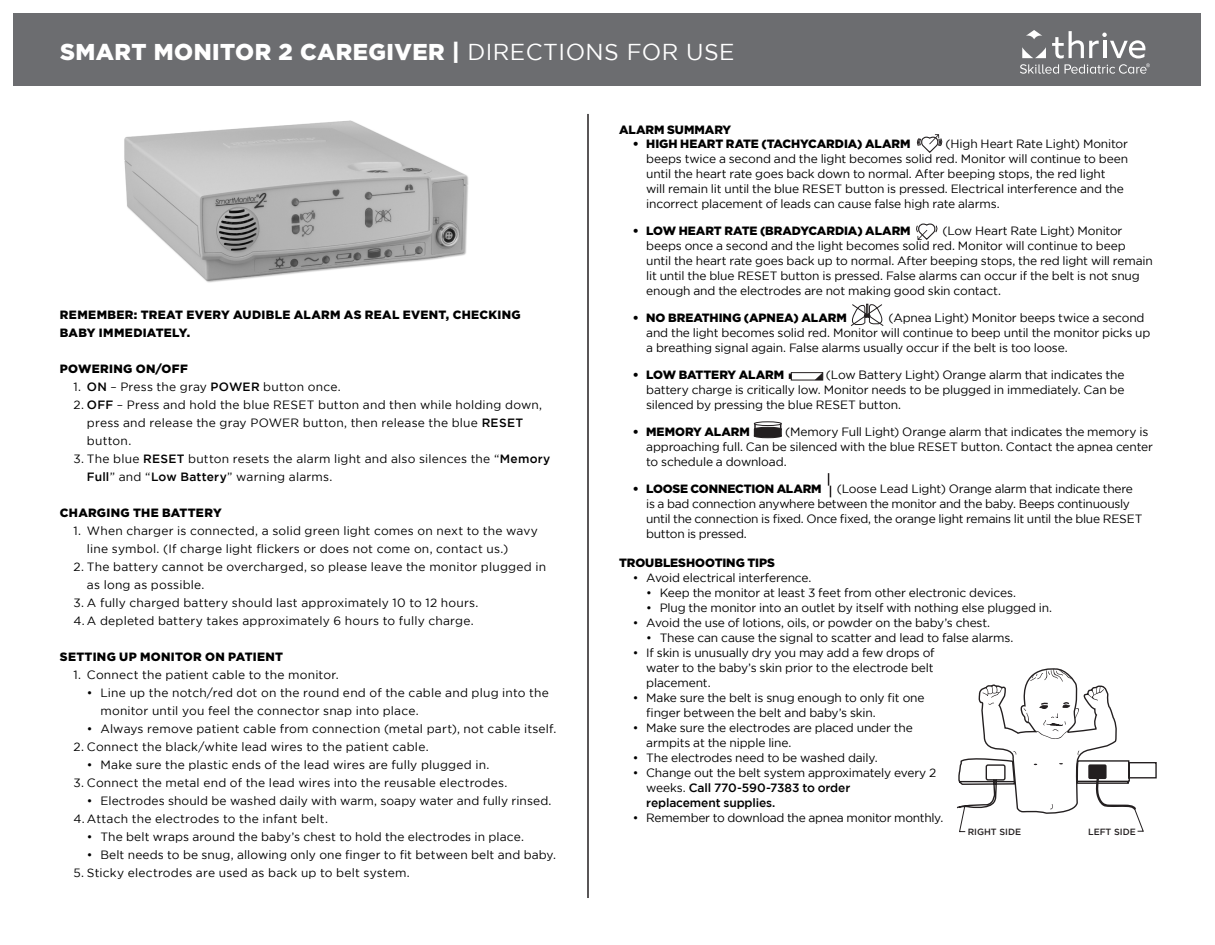
<style>
.page{position:relative;width:1215px;height:945px;background:#fff}
.page>*{position:absolute;margin:0;border:0;box-sizing:border-box;transform-origin:0 0}
.t1{font:900 22.95px "Gotham";letter-spacing:.02em;color:#fff}
.t2{font:12px/15px "Gotham";letter-spacing:-.01em;color:#000}
.t3{font:12px/18px "Gotham";letter-spacing:.015em;color:#000}
.t4{font:12px/18px "Gotham";letter-spacing:.02em;color:#000}
.t5{font:900 12px "Gotham";color:#000}
.t6{font:900 12px/18px "Gotham";letter-spacing:.03em;color:#000}
.t7{font:12px "Gotham";letter-spacing:.01em;color:#000}
.t8{font:900 12px "Gotham";letter-spacing:.025em;color:#000}
.t9{font:900 12px "Gotham";letter-spacing:-.02em;color:#000}
.t10{font:900 12px "Gotham";letter-spacing:.02em;color:#000}
.t11{font:500 9px "Gotham";color:#231f20}
.s1{font-weight:400}
.s2{font-weight:500}
</style>
<div class="page">
<div style="left:14px;top:14px;width:1188px;height:72px;background:#6c6d70"></div>
<hr style="left:587px;top:114px;width:2px;height:784px;background:#231f20">
<img style="left:124px;top:120px;width:345px;height:163px">
<svg style="left:850px;top:303px;width:34px;height:23px"></svg>
<div style="left:791px;top:372px;width:32px;height:8px;border:1px solid #231f20"></div>
<svg style="left:815px;top:372px;width:8px;height:8px"></svg>
<div style="left:754px;top:421px;width:28px;height:5px;border:1px solid #231f20;border-radius:50%"></div>
<div style="left:754px;top:427px;width:28px;height:4px;border:1px solid #231f20;border-radius:50%"></div>
<div style="left:754px;top:434px;width:28px;height:4px;border:1px solid #231f20;border-radius:50%"></div>
<div style="left:754px;top:429px;width:27px;height:7px;background:#231f20"></div>
<svg style="left:916px;top:134px;width:27px;height:19px"></svg>
<svg style="left:916px;top:223px;width:22px;height:17px"></svg>
<svg style="left:828px;top:473px;width:3px;height:24px"></svg>
<svg style="left:957px;top:668px;width:200px;height:165px"></svg>
<svg style="left:1020px;top:30px;width:130px;height:44px"></svg>
<p class="t1" style="left:60px;top:39px;width:676px">SMART MONITOR 2 CAREGIVER | <span class="s1">DIRECTIONS FOR USE</span></p>
<p class="t6" style="left:60px;top:306px;width:462px">REMEMBER: TREAT EVERY AUDIBLE ALARM AS REAL EVENT, CHECKING<br>BABY IMMEDIATELY.</p>
<p class="t8" style="left:60px;top:362px;width:129px">POWERING ON/OFF</p>
<p class="t3" style="left:73px;top:378px;width:269px">1. <span class="s2">ON</span> – Press the gray <span class="s2">POWER</span> button once.</p>
<p class="t4" style="left:87px;top:396px;width:457px;text-indent:-14px">2. <span class="s2">OFF</span> – Press and hold the blue RESET button and then while holding down, press and release the gray POWER button, then release the blue <span class="s2">RESET </span>button.</p>
<p class="t3" style="left:87px;top:450px;width:465px;text-indent:-14px">3. The blue <span class="s2">RESET</span> button resets the alarm light and also silences the “<span class="s2">Memory<br>Full</span>” and “<span class="s2">Low Battery</span>” warning alarms.</p>
<p class="t10" style="left:60px;top:506px;width:163px">CHARGING THE BATTERY</p>
<p class="t3" style="left:87px;top:522px;width:453px;text-indent:-14px">1. When charger is connected, a solid green light comes on next to the wavy line symbol. (If charge light flickers or does not come on, contact us.)</p>
<p class="t3" style="left:87px;top:558px;width:461px;text-indent:-14px">2. The battery cannot be overcharged, so please leave the monitor plugged in as long as possible.</p>
<p class="t3" style="left:73px;top:594px;width:407px">3. A fully charged battery should last approximately 10 to 12 hours.</p>
<p class="t3" style="left:73px;top:612px;width:402px">4. A depleted battery takes approximately 6 hours to fully charge.</p>
<p class="t8" style="left:60px;top:650px;width:225px">SETTING UP MONITOR ON PATIENT</p>
<p class="t4" style="left:73px;top:666px;width:267px">1. Connect the patient cable to the monitor.</p>
<p class="t3" style="left:100px;top:684px;width:450px;text-indent:-14px">• Line up the notch/red dot on the round end of the cable and plug into the monitor until you feel the connector snap into place.</p>
<p class="t3" style="left:87px;top:720px;width:471px">• Always remove patient cable from connection (metal part), not cable itself.</p>
<p class="t3" style="left:73px;top:738px;width:357px">2. Connect the black/white lead wires to the patient cable.</p>
<p class="t3" style="left:87px;top:756px;width:404px">• Make sure the plastic ends of the lead wires are fully plugged in.</p>
<p class="t4" style="left:73px;top:774px;width:436px">3. Connect the metal end of the lead wires into the reusable electrodes.</p>
<p class="t2" style="left:87px;top:793px;width:466px">• Electrodes should be washed daily with warm, soapy water and fully rinsed.</p>
<p class="t4" style="left:73px;top:810px;width:256px">4. Attach the electrodes to the infant belt.</p>
<p class="t2" style="left:87px;top:829px;width:439px">• The belt wraps around the baby’s chest to hold the electrodes in place.</p>
<p class="t7" style="left:87px;top:848px;width:471px">• Belt needs to be snug, allowing only one finger to fit between belt and baby.</p>
<p class="t3" style="left:73px;top:864px;width:338px">5. Sticky electrodes are used as back up to belt system.</p>
<p class="t5" style="left:619px;top:122px;width:114px">ALARM SUMMARY</p>
<p class="t5" style="left:633px;top:137px;width:279px">• HIGH HEART RATE (TACHYCARDIA) ALARM</p>
<p class="t2" style="left:646px;top:137px;width:483px;text-indent:299px">(High Heart Rate Light) Monitor beeps twice a second and the light becomes solid red. Monitor will continue to been until the heart rate goes back down to normal. After beeping stops, the red light<br>will remain lit until the blue RESET button is pressed. Electrical interference and the incorrect placement of leads can cause false high rate alarms.</p>
<p class="t5" style="left:633px;top:224px;width:280px">• LOW HEART RATE (BRADYCARDIA) ALARM</p>
<p class="t2" style="left:646px;top:224px;width:508px;text-indent:296px">(Low Heart Rate Light) Monitor beeps once a second and the light becomes solid red. Monitor will continue to beep until the heart rate goes back up to normal. After beeping stops, the red light will remain lit until the blue RESET button is pressed. False alarms can occur if the belt is not snug enough and the electrodes are not making good skin contact.</p>
<p class="t5" style="left:633px;top:311px;width:216px">• NO BREATHING (APNEA) ALARM</p>
<p class="t2" style="left:646px;top:311px;width:506px;text-indent:242px">(Apnea Light) Monitor beeps twice a second and the light becomes solid red. Monitor will continue to beep until the monitor picks up a breathing signal again. False alarms usually occur if the belt is too loose.</p>
<p class="t5" style="left:633px;top:368px;width:153px">• LOW BATTERY ALARM</p>
<p class="t2" style="left:646px;top:368px;width:480px;text-align:justify;text-indent:180px">(Low Battery Light) Orange alarm that indicates the battery charge is critically low. Monitor needs to be plugged in immediately. Can be silenced by pressing the blue RESET button.</p>
<p class="t5" style="left:633px;top:425px;width:119px">• MEMORY ALARM</p>
<p class="t2" style="left:646px;top:425px;width:508px;text-indent:139px">(Memory Full Light) Orange alarm that indicates the memory is approaching full. Can be silenced with the blue RESET button. Contact the apnea center to schedule a download.</p>
<p class="t9" style="left:633px;top:482px;width:190px">• LOOSE CONNECTION ALARM</p>
<p class="t2" style="left:646px;top:482px;width:498px;text-indent:191px">(Loose Lead Light) Orange alarm that indicate there is a bad connection anywhere between the monitor and the baby. Beeps continuously until the connection is fixed. Once fixed, the orange light remains lit until the blue RESET button is pressed.</p>
<p class="t5" style="left:619px;top:556px;width:157px">TROUBLESHOOTING TIPS</p>
<p class="t2" style="left:633px;top:570px;width:180px">• Avoid electrical interference.</p>
<p class="t2" style="left:646px;top:585px;width:371px">• Keep the monitor at least 3 feet from other electronic devices.</p>
<p class="t2" style="left:646px;top:600px;width:407px">• Plug the monitor into an outlet by itself with nothing else plugged in.</p>
<p class="t2" style="left:633px;top:615px;width:359px">• Avoid the use of lotions, oils, or powder on the baby’s chest.</p>
<p class="t2" style="left:646px;top:630px;width:369px">• These can cause the signal to scatter and lead to false alarms.</p>
<p class="t2" style="left:646px;top:645px;width:290px;text-align:justify;text-indent:-14px">• If skin is unusually dry you may add a few drops of water to the baby’s skin prior to the electrode belt placement.</p>
<p class="t2" style="left:646px;top:690px;width:280px;text-indent:-14px">• Make sure the belt is snug enough to only fit one finger between the belt and baby’s skin.</p>
<p class="t2" style="left:646px;top:720px;width:268px;text-indent:-14px">• Make sure the electrodes are placed under the armpits at the nipple line.</p>
<p class="t2" style="left:633px;top:750px;width:247px">• The electrodes need to be washed daily.</p>
<p class="t2" style="left:646px;top:765px;width:292px;text-indent:-14px">• Change out the belt system approximately every 2 weeks. <span class="s2">Call 770-590-7383 to order<br>replacement supplies.</span></p>
<p class="t2" style="left:633px;top:810px;width:312px">• Remember to download the apnea monitor monthly.</p>
<p class="t11" style="left:968px;top:827px;width:55px">RIGHT SIDE</p>
<p class="t11" style="left:1088px;top:827px;width:49px">LEFT SIDE</p>
</div>
